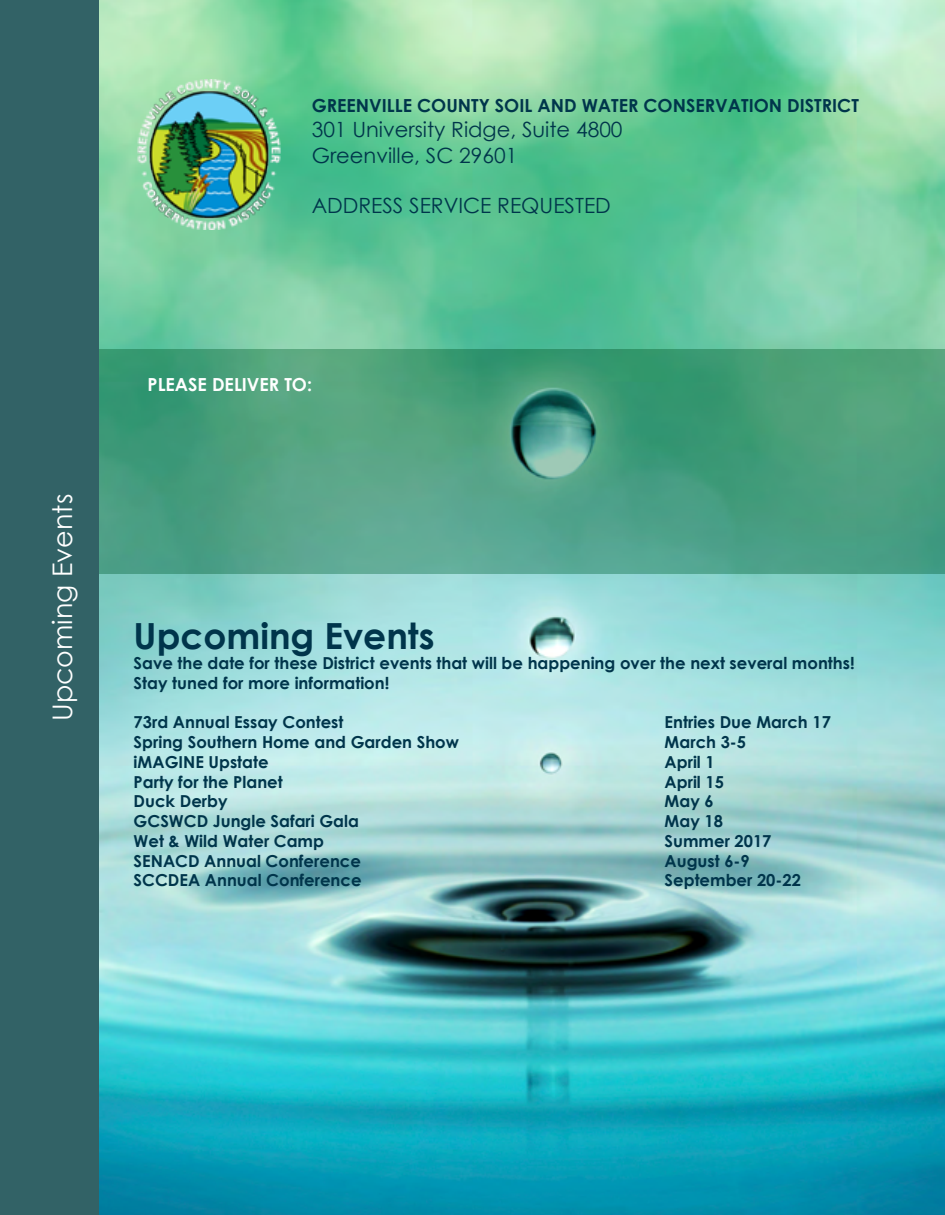
<style>
.page{position:relative;width:945px;height:1215px;background:#fff}
.page>*{position:absolute;margin:0;border:0;box-sizing:border-box;transform-origin:0 0}
.t1{font:700 36px "Century Gothic";color:#00354b}
.t2{font:27px "Century Gothic";color:#fff}
.t3{font:21px/25.2px "Century Gothic";color:#00354b}
.t4{font:700 18px "Century Gothic";color:#00354b}
.t5{font:700 18px "Century Gothic";color:#fff}
.t6{font:700 16.5px/19.8px "Century Gothic";color:#00354b}
</style>
<div class="page">
<img style="left:99px;top:0;width:846px;height:1215px">
<div style="left:0;top:0;width:74px;height:1215px;background:#326266"></div>
<div style="left:25px;top:0;width:74px;height:1215px;background:#326266"></div>
<svg style="left:99px;top:349px;width:846px;height:225px;background:#4b9f80"></svg>
<img style="left:133px;top:80px;width:162px;height:150px">
<p class="t4" style="left:312px;top:92px;width:549px">GREENVILLE COUNTY SOIL AND WATER CONSERVATION DISTRICT</p>
<p class="t3" style="left:312px;top:117px;width:312px">301 University Ridge, Suite 4800<br>Greenville, SC 29601</p>
<p class="t3" style="left:312px;top:193px;width:301px">ADDRESS SERVICE REQUESTED</p>
<h2 class="t2" style="left:44px;top:721px;width:229px;rotate:-90deg">Upcoming Events</h2>
<p class="t5" style="left:148px;top:370px;width:166px">PLEASE DELIVER TO:</p>
<h1 class="t1" style="left:134px;top:609px;width:302px">Upcoming Events</h1>
<p class="t6" style="left:134px;top:652px;width:723px">Save the date for these District events that will be happening over the next several months!<br>Stay tuned for more information!</p>
<p class="t6" style="left:134px;top:711px;width:211px">73rd Annual Essay Contest</p>
<p class="t6" style="left:665px;top:711px;width:168px">Entries Due March 17</p>
<p class="t6" style="left:134px;top:731px;width:327px">Spring Southern Home and Garden Show</p>
<p class="t6" style="left:665px;top:731px;width:83px">March 3-5</p>
<p class="t6" style="left:134px;top:751px;width:136px">iMAGINE Upstate</p>
<p class="t6" style="left:665px;top:751px;width:52px">April 1</p>
<p class="t6" style="left:134px;top:771px;width:151px">Party for the Planet</p>
<p class="t6" style="left:665px;top:771px;width:61px">April 15</p>
<p class="t6" style="left:134px;top:791px;width:96px">Duck Derby</p>
<p class="t6" style="left:665px;top:791px;width:51px">May 6</p>
<p class="t6" style="left:134px;top:810px;width:227px">GCSWCD Jungle Safari Gala</p>
<p class="t6" style="left:665px;top:810px;width:60px">May 18</p>
<p class="t6" style="left:134px;top:830px;width:192px">Wet &amp; Wild Water Camp</p>
<p class="t6" style="left:665px;top:830px;width:108px">Summer 2017</p>
<p class="t6" style="left:134px;top:850px;width:229px">SENACD Annual Conference</p>
<p class="t6" style="left:665px;top:850px;width:87px">August 6-9</p>
<p class="t6" style="left:134px;top:870px;width:230px">SCCDEA Annual Conference</p>
<p class="t6" style="left:665px;top:870px;width:138px">September 20-22</p>
</div>
